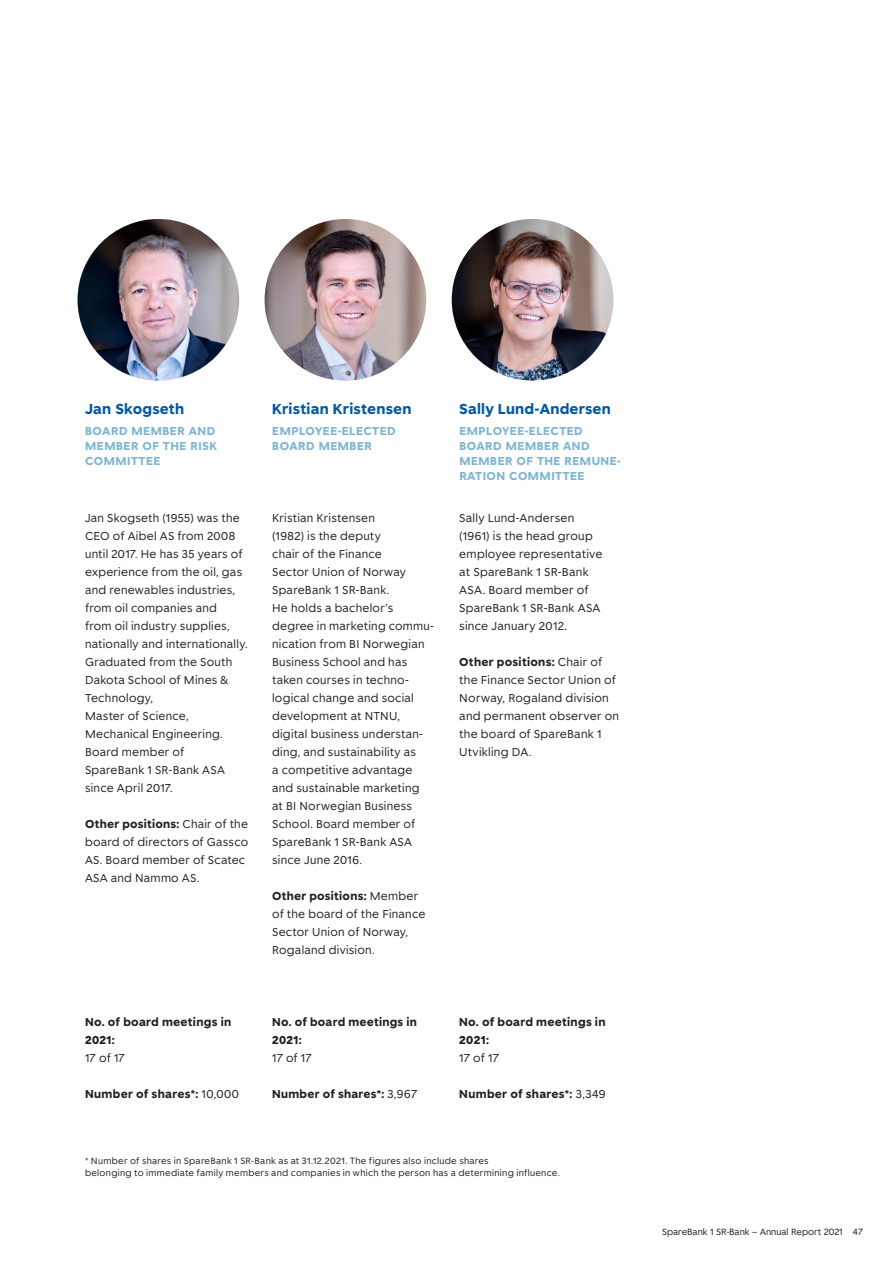
<style>
.page{position:relative;width:893px;height:1263px;background:#fff}
.page>*{position:absolute;margin:0;border:0;box-sizing:border-box;transform-origin:0 0}
.KL_styret_-_navn{font:700 14.4px "Spare Bank 1";letter-spacing:.02em;color:#0058a3}
.Brødtekst{font:11.4px/18px "Spare Bank 1";letter-spacing:.025em;color:#231f20}
.Brødtekst-2{font:700 11.4px/18px "Spare Bank 1";letter-spacing:.025em;color:#231f20}
.KL_styret_-_tittel{font:700 11.4px/15px "Spare Bank 1";letter-spacing:.045em;color:#7eb5d2}
.Fotnote{font:9px "Spare Bank 1";letter-spacing:.03em;color:#231f20}
.Fotnote-2{font:9px "Spare Bank 1";color:#231f20}
.s1{font-weight:700}
.s2{font-weight:400}
</style>
<div class="page">
<img style="left:78px;top:219px;width:161px;height:162px;border-radius:81px">
<img style="left:265px;top:219px;width:161px;height:162px;border-radius:81px">
<img style="left:452px;top:219px;width:161px;height:162px;border-radius:81px">
<p class="KL_styret_-_navn" style="left:85px;top:399px;width:101px">Jan Skogseth</p>
<p class="KL_styret_-_tittel" style="left:85px;top:424px;width:134px">BOARD MEMBER AND<br>MEMBER OF THE RISK<br>COMMITTEE</p>
<p class="Brødtekst" style="left:85px;top:509px;width:164px">Jan Skogseth (1955) was the<br>CEO of Aibel AS from 2008 until 2017. He has 35 years of experience from the oil, gas and renewables industries, from oil companies and<br>from oil industry supplies, nationally and internationally.<br>Graduated from the South<br>Dakota School of Mines &amp;<br>Technology,</p>
<p class="Brødtekst" style="left:85px;top:707px;width:141px">Master of Science,<br>Mechanical Engineering.<br>Board member of<br>SpareBank 1 SR-Bank ASA since April 2017.</p>
<p class="Brødtekst" style="left:85px;top:815px;width:165px"><span class="s1">Other positions:</span> Chair of the board of directors of Gassco<br>AS. Board member of Scatec<br>ASA and Nammo AS.</p>
<p class="Brødtekst-2" style="left:85px;top:1013px;width:148px">No. of board meetings in<br>2021:</p>
<p class="Brødtekst" style="left:85px;top:1049px;width:41px">17 of 17</p>
<p class="Brødtekst-2" style="left:85px;top:1085px;width:155px">Number of shares*: <span class="s2">10,000</span></p>
<p class="KL_styret_-_navn" style="left:272px;top:399px;width:141px">Kristian Kristensen</p>
<p class="KL_styret_-_tittel" style="left:272px;top:424px;width:125px">EMPLOYEE-ELECTED<br>BOARD MEMBER</p>
<p class="Brødtekst" style="left:272px;top:509px;width:163px">Kristian Kristensen<br>(1982) is the deputy<br>chair of the Finance<br>Sector Union of Norway<br>SpareBank 1 SR-Bank.<br>He holds a bachelor’s degree in marketing commu&shy;nication from BI Norwegian<br>Business School and has taken courses in techno&shy;logical change and social development at NTNU, digital business understan&shy;ding, and sustainability as<br>a competitive advantage and sustainable marketing<br>at BI Norwegian Business<br>School. Board member of<br>SpareBank 1 SR-Bank ASA since June 2016.</p>
<p class="Brødtekst" style="left:272px;top:887px;width:155px"><span class="s1">Other positions:</span> Member of the board of the Finance<br>Sector Union of Norway,<br>Rogaland division.</p>
<p class="Brødtekst-2" style="left:272px;top:1013px;width:146px">No. of board meetings in<br>2021:</p>
<p class="Brødtekst" style="left:272px;top:1049px;width:41px">17 of 17</p>
<p class="Brødtekst-2" style="left:272px;top:1085px;width:147px">Number of shares*: <span class="s2">3,967</span></p>
<p class="KL_styret_-_navn" style="left:459px;top:399px;width:153px">Sally Lund-Andersen</p>
<p class="KL_styret_-_tittel" style="left:459px;top:424px;width:163px">EMPLOYEE-ELECTED<br>BOARD MEMBER AND<br>MEMBER OF THE REMUNE-<br>RATION COMMITTEE</p>
<p class="Brødtekst" style="left:459px;top:509px;width:145px">Sally Lund-Andersen (1961) is the head group employee representative at SpareBank 1 SR-Bank<br>ASA. Board member of<br>SpareBank 1 SR-Bank ASA since January 2012.</p>
<p class="Brødtekst" style="left:459px;top:653px;width:161px"><span class="s1">Other positions:</span> Chair of the Finance Sector Union of<br>Norway, Rogaland division and permanent observer on the board of SpareBank 1<br>Utvikling DA.</p>
<p class="Brødtekst-2" style="left:459px;top:1013px;width:148px">No. of board meetings in<br>2021:</p>
<p class="Brødtekst" style="left:459px;top:1049px;width:41px">17 of 17</p>
<p class="Brødtekst-2" style="left:459px;top:1085px;width:148px">Number of shares*: <span class="s2">3,349</span></p>
<p class="Fotnote" style="left:85px;top:1155px;width:405px">* Number of shares in SpareBank 1 SR-Bank as at 31.12.2021. The figures also include shares</p>
<p class="Fotnote" style="left:85px;top:1167px;width:476px">belonging to immediate family members and companies in which the person has a determining influence.</p>
<p class="Fotnote-2" style="left:662px;top:1225px;width:202px">SpareBank 1 SR-Bank – Annual Report 2021 47</p>
</div>
